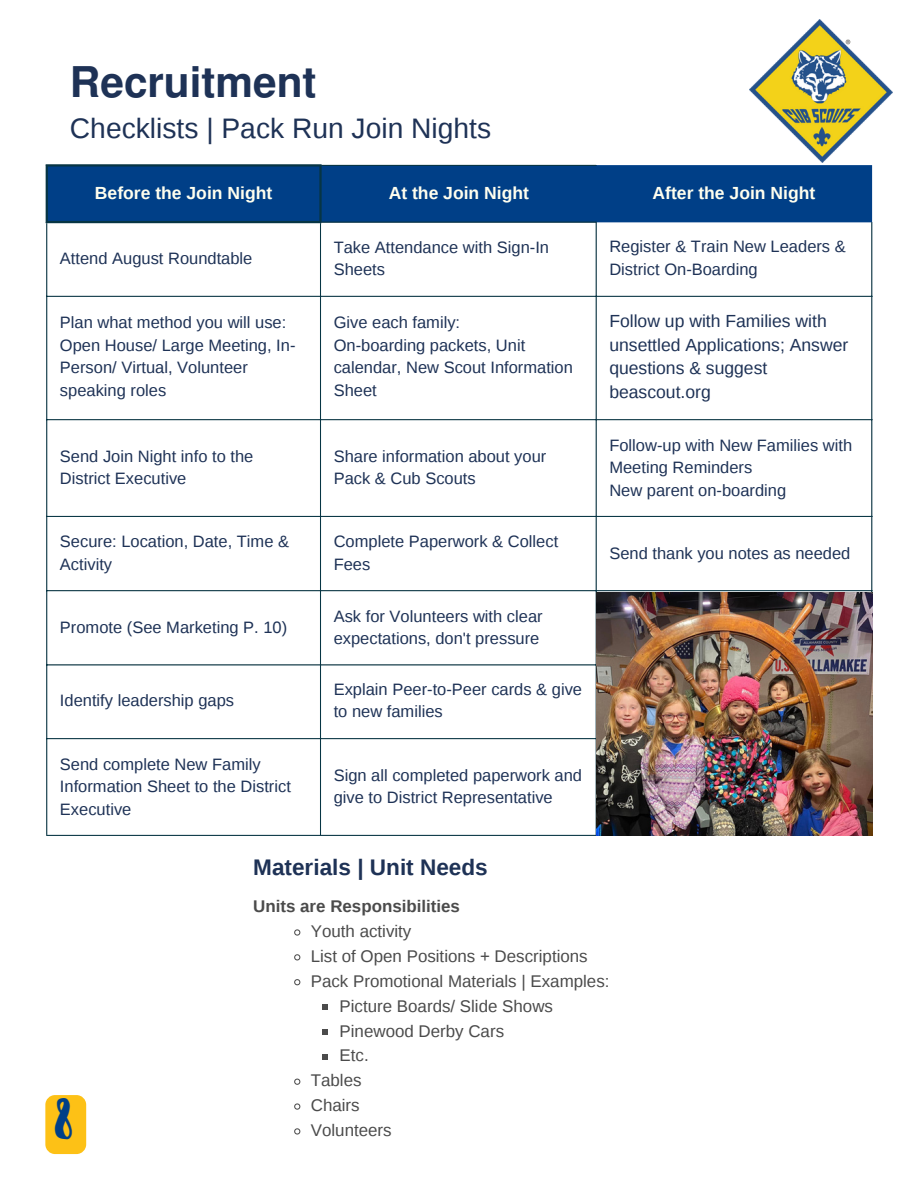
<style>
.page{position:relative;width:918px;height:1188px;background:#fff}
.page>*{position:absolute;margin:0;border:0;box-sizing:border-box;transform-origin:0 0}
.t1{font:47.4px "Aloja Extended";color:#003f87}
.t2{font:700 42.3px "Ouhod";color:#1e3256}
.t3{font:28.2px "Liberation Sans";color:#1e3256}
.t4{font:700 22.5px "Liberation Sans";color:#1e3256}
.t5{font:17.55px/23.7px "Liberation Sans";color:#1e3256}
.t6{font:700 17.55px "Liberation Sans";color:#ffffef}
.t7{font:16.95px "Liberation Sans";color:#4b4b4b}
.t8{font:700 16.95px "Liberation Sans";color:#4b4b4b}
.t9{font:16.5px/22.5px "Liberation Sans";color:#1e3256}
</style>
<div class="page">
<div style="left:48px;top:165px;width:824px;height:57px;background:#003f87"></div>
<hr style="left:46px;top:223px;width:1px;height:612px;background:#073544">
<hr style="left:320px;top:223px;width:1px;height:612px;background:#073544">
<hr style="left:596px;top:223px;width:1px;height:612px;background:#073544">
<hr style="left:871px;top:222px;width:1px;height:613px;background:#073544">
<hr style="left:322px;top:165px;width:274px;height:1px;background:#073544">
<hr style="left:322px;top:222px;width:275px;height:1px;background:#073544">
<hr style="left:46px;top:296px;width:826px;height:1px;background:#073544">
<hr style="left:46px;top:419px;width:826px;height:1px;background:#073544">
<hr style="left:46px;top:516px;width:826px;height:1px;background:#073544">
<hr style="left:46px;top:590px;width:826px;height:1px;background:#073544">
<hr style="left:46px;top:664px;width:826px;height:1px;background:#073544">
<hr style="left:46px;top:738px;width:826px;height:1px;background:#073544">
<hr style="left:46px;top:835px;width:826px;height:1px;background:#073544">
<hr style="left:46px;top:167px;width:2px;height:54px;background:#073544">
<hr style="left:319px;top:167px;width:3px;height:54px;background:#073544">
<hr style="left:46px;top:164px;width:276px;height:3px;background:#073544">
<hr style="left:46px;top:221px;width:276px;height:2px;background:#073544">
<img style="left:597px;top:592px;width:276px;height:243px">
<svg style="left:294px;top:929px;width:7px;height:7px"></svg>
<svg style="left:294px;top:954px;width:7px;height:7px"></svg>
<svg style="left:294px;top:979px;width:7px;height:7px"></svg>
<svg style="left:323px;top:1005px;width:5px;height:5px"></svg>
<svg style="left:323px;top:1029px;width:5px;height:6px"></svg>
<svg style="left:323px;top:1054px;width:5px;height:5px"></svg>
<svg style="left:294px;top:1078px;width:7px;height:7px"></svg>
<svg style="left:294px;top:1103px;width:7px;height:7px"></svg>
<svg style="left:294px;top:1128px;width:7px;height:7px"></svg>
<img style="left:750px;top:20px;width:143px;height:143px">
<div style="left:45px;top:1095px;width:41px;height:59px;background:#fdc116;border-radius:10px"></div>
<h2 class="t2" style="left:70px;top:48px;width:248px">Recruitment</h2>
<h3 class="t3" style="left:70px;top:112px;width:423px">Checklists | Pack Run Join Nights</h3>
<p class="t6" style="left:95px;top:183px;width:179px">Before the Join Night</p>
<p class="t6" style="left:389px;top:183px;width:142px">At the Join Night</p>
<p class="t6" style="left:653px;top:183px;width:164px">After the Join Night</p>
<p class="t9" style="left:60px;top:247px;width:194px">Attend August Roundtable</p>
<p class="t9" style="left:334px;top:236px;width:217px">Take Attendance with Sign-In<br>Sheets</p>
<p class="t9" style="left:609px;top:235px;width:238px">Register &amp; Train New Leaders &amp;<br>District On-Boarding</p>
<p class="t9" style="left:60px;top:311px;width:237px">Plan what method you will use:<br>Open House/ Large Meeting, In-<br>Person/ Virtual, Volunteer speaking roles</p>
<p class="t9" style="left:334px;top:311px;width:241px">Give each family:<br>On-boarding packets, Unit calendar, New Scout Information<br>Sheet</p>
<p class="t5" style="left:609px;top:309px;width:240px">Follow up with Families with unsettled Applications; Answer questions &amp; suggest beascout.org</p>
<p class="t9" style="left:60px;top:445px;width:195px">Send Join Night info to the<br>District Executive</p>
<p class="t9" style="left:334px;top:445px;width:214px">Share information about your<br>Pack &amp; Cub Scouts</p>
<p class="t9" style="left:609px;top:434px;width:244px">Follow-up with New Families with<br>Meeting Reminders<br>New parent on-boarding</p>
<p class="t9" style="left:60px;top:530px;width:231px">Secure: Location, Date, Time &amp;<br>Activity</p>
<p class="t9" style="left:334px;top:530px;width:226px">Complete Paperwork &amp; Collect<br>Fees</p>
<p class="t9" style="left:609px;top:542px;width:243px">Send thank you notes as needed</p>
<p class="t9" style="left:60px;top:616px;width:229px">Promote (See Marketing P. 10)</p>
<p class="t9" style="left:334px;top:605px;width:210px">Ask for Volunteers with clear expectations, don't pressure</p>
<p class="t9" style="left:60px;top:689px;width:176px">Identify leadership gaps</p>
<p class="t9" style="left:334px;top:678px;width:250px">Explain Peer-to-Peer cards &amp; give to new families</p>
<p class="t9" style="left:60px;top:753px;width:232px">Send complete New Family<br>Information Sheet to the District<br>Executive</p>
<p class="t9" style="left:334px;top:764px;width:250px">Sign all completed paperwork and give to District Representative</p>
<h3 class="t4" style="left:253px;top:855px;width:236px">Materials | Unit Needs</h3>
<h1 class="t1" style="left:55px;top:1100px;width:23px">8</h1>
<p class="t8" style="left:253px;top:897px;width:208px">Units are Responsibilities</p>
<p class="t7" style="left:311px;top:922px;width:102px">Youth activity</p>
<p class="t7" style="left:311px;top:947px;width:278px">List of Open Positions + Descriptions</p>
<p class="t7" style="left:311px;top:972px;width:300px">Pack Promotional Materials | Examples:</p>
<p class="t7" style="left:340px;top:996px;width:215px">Picture Boards/ Slide Shows</p>
<p class="t7" style="left:340px;top:1021px;width:166px">Pinewood Derby Cars</p>
<p class="t7" style="left:340px;top:1046px;width:31px">Etc.</p>
<p class="t7" style="left:311px;top:1071px;width:52px">Tables</p>
<p class="t7" style="left:311px;top:1096px;width:50px">Chairs</p>
<p class="t7" style="left:311px;top:1121px;width:82px">Volunteers</p>
</div>
